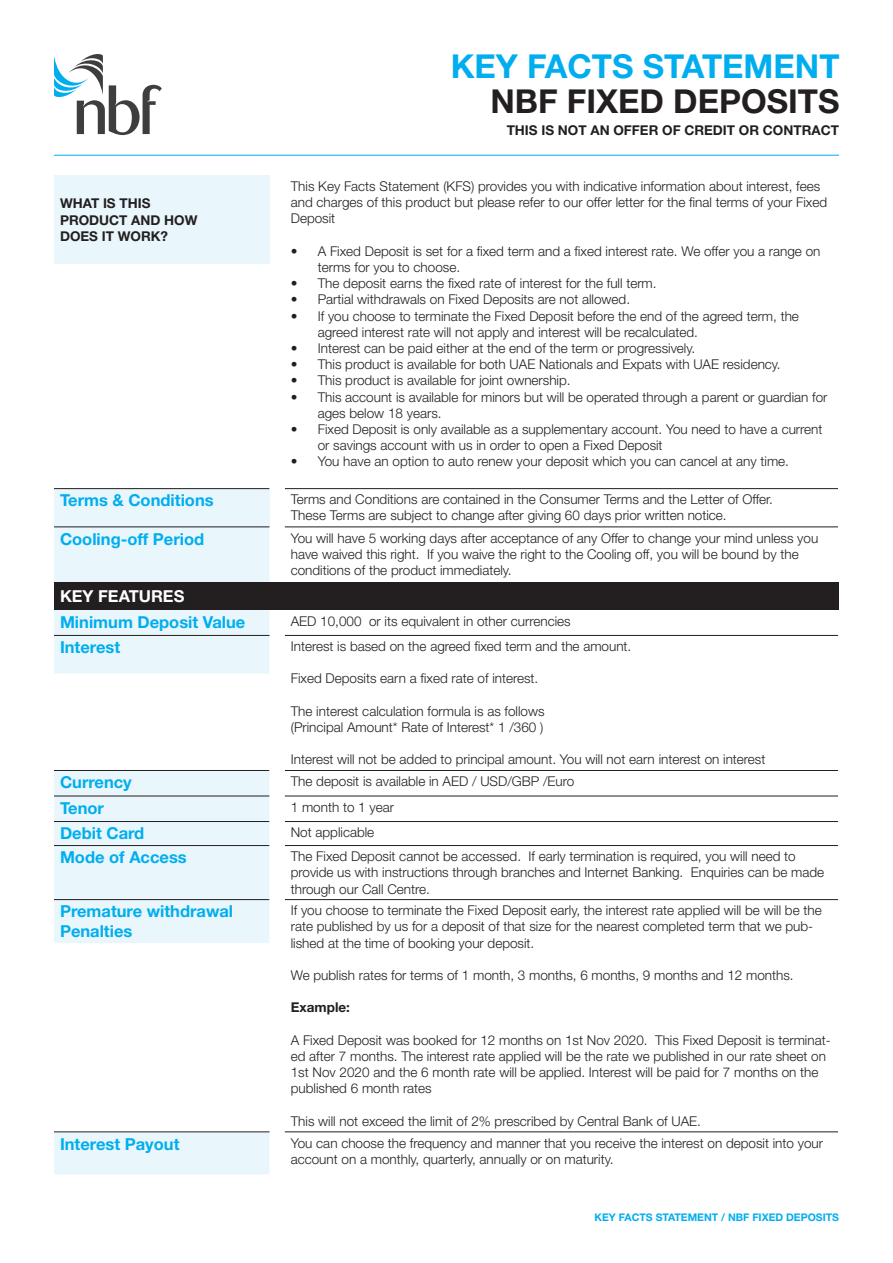
<style>
.page{position:relative;width:893px;height:1263px;background:#fff}
.page>*{position:absolute;margin:0;border:0;box-sizing:border-box;transform-origin:0 0}
.t1{font:700 33px "Helvetica Neue LT Std";color:#00aeef}
.t2{font:700 33px "Helvetica Neue LT Std";color:#231f20}
.t3{font:700 16.5px/19.8px "Helvetica Neue LT Std";color:#00aeef}
.t4{font:700 16.5px "Helvetica Neue LT Std";color:#fff}
.t5{font:300 13.5px/16.2px "Helvetica Neue LT Std";color:#231f20}
.t6{font:700 13.5px/16.2px "Helvetica Neue LT Std";color:#231f20}
.t7{font:700 10.5px "Helvetica Neue LT Std";color:#00aeef}
</style>
<div class="page">
<hr style="left:54px;top:155px;width:785px;height:1px;background:#00aeef">
<div style="left:54px;top:175px;width:215px;height:89px;background:#e9f6fc"></div>
<div style="left:54px;top:489px;width:215px;height:38px;background:#e9f6fc"></div>
<div style="left:54px;top:528px;width:215px;height:646px;background:#e9f6fc"></div>
<div style="left:54px;top:583px;width:784px;height:27px;background:#231f20"></div>
<svg style="left:54px;top:674px;width:215px;height:457px"></svg>
<hr style="left:54px;top:488px;width:215px;height:1px;background:#231f20">
<hr style="left:285px;top:488px;width:553px;height:1px;background:#231f20">
<hr style="left:285px;top:527px;width:553px;height:1px;background:#231f20">
<hr style="left:285px;top:635px;width:553px;height:1px;background:#231f20">
<hr style="left:54px;top:527px;width:215px;height:1px;background:#231f20">
<hr style="left:54px;top:635px;width:215px;height:1px;background:#231f20">
<hr style="left:54px;top:770px;width:215px;height:1px;background:#231f20">
<hr style="left:285px;top:770px;width:553px;height:1px;background:#231f20">
<hr style="left:54px;top:796px;width:215px;height:1px;background:#231f20">
<hr style="left:285px;top:796px;width:553px;height:1px;background:#231f20">
<hr style="left:54px;top:821px;width:215px;height:1px;background:#231f20">
<hr style="left:285px;top:821px;width:553px;height:1px;background:#231f20">
<hr style="left:54px;top:899px;width:215px;height:1px;background:#231f20">
<hr style="left:285px;top:899px;width:553px;height:1px;background:#231f20">
<hr style="left:54px;top:845px;width:215px;height:1px;background:#231f20">
<hr style="left:285px;top:845px;width:553px;height:1px;background:#231f20">
<hr style="left:54px;top:1131px;width:215px;height:1px;background:#231f20">
<hr style="left:285px;top:1131px;width:553px;height:1px;background:#231f20">
<svg style="left:54px;top:54px;width:108px;height:81px"></svg>
<p class="t6" style="left:60px;top:195px;width:139px">WHAT IS THIS<br>PRODUCT AND HOW<br>DOES IT WORK?</p>
<h1 class="t1" style="left:451px;top:45px;width:390px">KEY FACTS STATEMENT</h1>
<h1 class="t2" style="left:490px;top:81px;width:351px">NBF FIXED DEPOSITS</h1>
<p class="t6" style="left:507px;top:122px;width:334px">THIS IS NOT AN OFFER OF CREDIT OR CONTRACT</p>
<p class="t5" style="left:291px;top:178px;width:538px">This Key Facts Statement (KFS) provides you with indicative information about interest, fees and charges of this product but please refer to our offer letter for the final terms of your Fixed<br>Deposit</p>
<p class="t5" style="left:318px;top:243px;width:504px;text-indent:-27px">• A Fixed Deposit is set for a fixed term and a fixed interest rate. We offer you a range on terms for you to choose.</p>
<p class="t5" style="left:291px;top:275px;width:367px">• The deposit earns the fixed rate of interest for the full term.</p>
<p class="t5" style="left:291px;top:291px;width:341px">• Partial withdrawals on Fixed Deposits are not allowed.</p>
<p class="t5" style="left:318px;top:307px;width:483px;text-indent:-27px">• If you choose to terminate the Fixed Deposit before the end of the agreed term, the agreed interest rate will not apply and interest will be recalculated.</p>
<p class="t5" style="left:291px;top:340px;width:406px">• Interest can be paid either at the end of the term or progressively.</p>
<p class="t5" style="left:291px;top:356px;width:491px">• This product is available for both UAE Nationals and Expats with UAE residency.</p>
<p class="t5" style="left:291px;top:372px;width:281px">• This product is available for joint ownership.</p>
<p class="t5" style="left:318px;top:388px;width:511px;text-indent:-27px">• This account is available for minors but will be operated through a parent or guardian for ages below 18 years.</p>
<p class="t5" style="left:318px;top:421px;width:506px;text-indent:-27px">• Fixed Deposit is only available as a supplementary account. You need to have a current or savings account with us in order to open a Fixed Deposit</p>
<p class="t5" style="left:291px;top:453px;width:500px">• You have an option to auto renew your deposit which you can cancel at any time.</p>
<p class="t3" style="left:60px;top:490px;width:155px">Terms &amp; Conditions</p>
<p class="t5" style="left:291px;top:491px;width:484px">Terms and Conditions are contained in the Consumer Terms and the Letter of Offer.<br>These Terms are subject to change after giving 60 days prior written notice.</p>
<p class="t3" style="left:60px;top:528px;width:146px">Cooling-off Period</p>
<p class="t5" style="left:291px;top:529px;width:529px">You will have 5 working days after acceptance of any Offer to change your mind unless you have waived this right. If you waive the right to the Cooling off, you will be bound by the conditions of the product immediately.</p>
<p class="t4" style="left:60px;top:586px;width:126px">KEY FEATURES</p>
<p class="t3" style="left:60px;top:611px;width:187px">Minimum Deposit Value</p>
<p class="t5" style="left:291px;top:612px;width:281px">AED 10,000 or its equivalent in other currencies</p>
<p class="t3" style="left:60px;top:637px;width:62px">Interest</p>
<p class="t5" style="left:291px;top:638px;width:342px">Interest is based on the agreed fixed term and the amount.</p>
<p class="t5" style="left:291px;top:670px;width:249px">Fixed Deposits earn a fixed rate of interest.</p>
<p class="t5" style="left:291px;top:703px;width:255px">The interest calculation formula is as follows (Principal Amount* Rate of Interest* 1 /360 )</p>
<p class="t5" style="left:291px;top:751px;width:476px">Interest will not be added to principal amount. You will not earn interest on interest</p>
<p class="t3" style="left:60px;top:772px;width:73px">Currency</p>
<p class="t5" style="left:291px;top:773px;width:285px">The deposit is available in AED / USD/GBP /Euro</p>
<p class="t3" style="left:60px;top:798px;width:46px">Tenor</p>
<p class="t5" style="left:291px;top:798px;width:105px">1 month to 1 year</p>
<p class="t3" style="left:60px;top:823px;width:86px">Debit Card</p>
<p class="t5" style="left:291px;top:824px;width:85px">Not applicable</p>
<p class="t3" style="left:60px;top:847px;width:128px">Mode of Access</p>
<p class="t5" style="left:291px;top:848px;width:535px">The Fixed Deposit cannot be accessed. If early termination is required, you will need to provide us with instructions through branches and Internet Banking. Enquiries can be made through our Call Centre.</p>
<p class="t3" style="left:60px;top:901px;width:175px">Premature withdrawal<br>Penalties</p>
<p class="t5" style="left:291px;top:902px;width:532px">If you choose to terminate the Fixed Deposit early, the interest rate applied will be will be the rate published by us for a deposit of that size for the nearest completed term that we pub&shy;lished at the time of booking your deposit.</p>
<p class="t5" style="left:291px;top:967px;width:504px">We publish rates for terms of 1 month, 3 months, 6 months, 9 months and 12 months.</p>
<p class="t6" style="left:291px;top:999px;width:61px">Example:</p>
<p class="t5" style="left:291px;top:1032px;width:541px">A Fixed Deposit was booked for 12 months on 1st Nov 2020. This Fixed Deposit is terminat&shy;ed after 7 months. The interest rate applied will be the rate we published in our rate sheet on 1st Nov 2020 and the 6 month rate will be applied. Interest will be paid for 7 months on the published 6 month rates</p>
<p class="t5" style="left:291px;top:1113px;width:412px">This will not exceed the limit of 2% prescribed by Central Bank of UAE.</p>
<p class="t3" style="left:60px;top:1133px;width:121px">Interest Payout</p>
<p class="t5" style="left:291px;top:1134px;width:534px">You can choose the frequency and manner that you receive the interest on deposit into your account on a monthly, quarterly, annually or on maturity.</p>
<p class="t7" style="left:595px;top:1211px;width:246px">KEY FACTS STATEMENT / NBF FIXED DEPOSITS</p>
</div>
